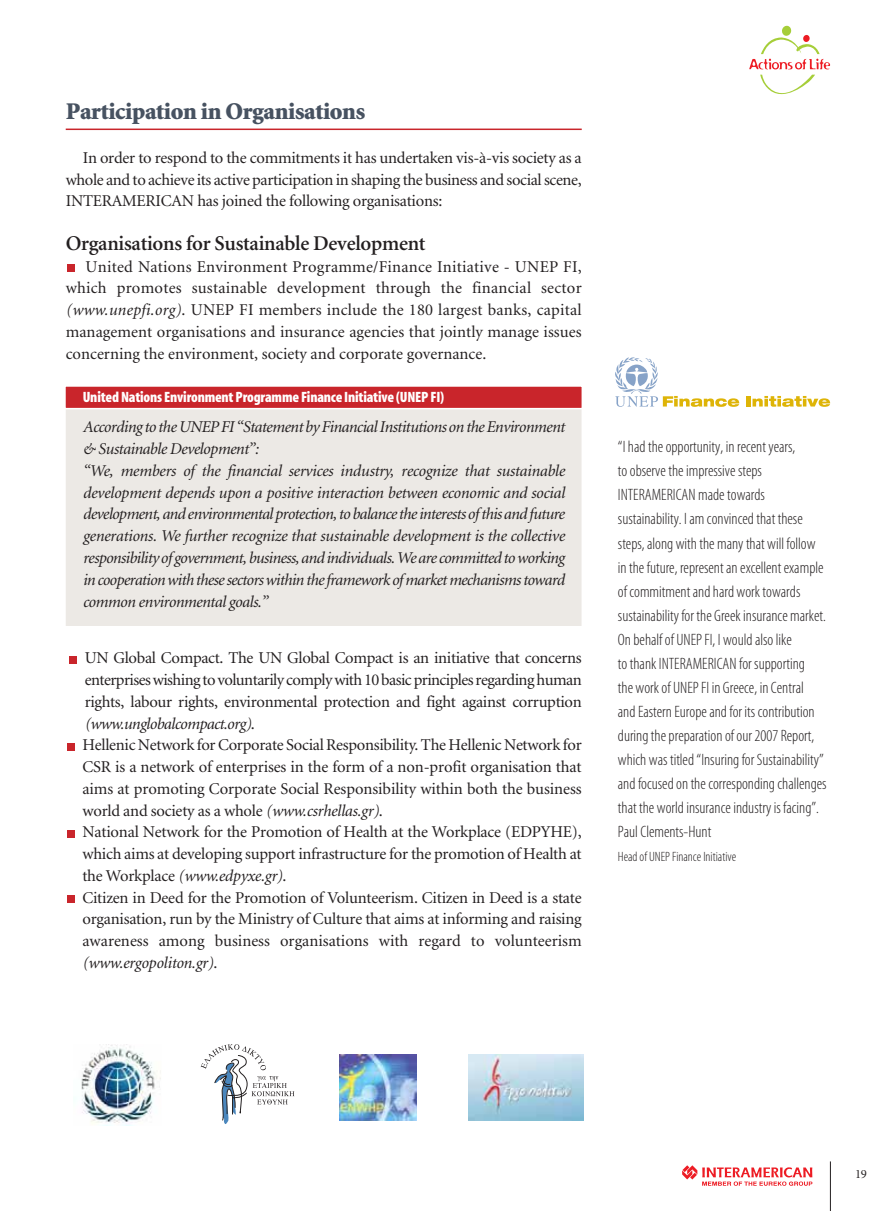
<style>
.page{position:relative;width:893px;height:1211px;background:#fff}
.page>*{position:absolute;margin:0;border:0;box-sizing:border-box;transform-origin:0 0}
.t1{font:900 24px "Minion Greek";letter-spacing:-.015em;color:#475261}
.t2{font:600 21px "Minion Greek";letter-spacing:-.015em;color:#231f20}
.t3{font:16.5px/21.8px "Minion Greek";letter-spacing:-.015em;color:#231f20;text-align:justify}
.t4{font:300 16.5px/24px "Myriad Condensed Greek";color:#231f20}
.t5{font:italic 16.5px/21.8px "Minion Greek";letter-spacing:-.03em;color:#231f20}
.t6{font:700 15px "Myriad Condensed Greek";letter-spacing:-.015em;color:#fff}
.t7{font:300 13.5px "Myriad Condensed Greek";color:#231f20}
.t8{font:12.6px "Minion Greek";color:#231f20}
.s1{font-style:italic}
</style>
<div class="page">
<div style="left:65px;top:390px;width:517px;height:236px;background:#ece9e5"></div>
<div style="left:64px;top:389px;width:519px;height:238px;border:2px solid #fff"></div>
<div style="left:65px;top:386px;width:517px;height:22px;background:#c9252b"></div>
<div style="left:64px;top:385px;width:519px;height:24px;border:2px solid #fff"></div>
<hr style="left:66px;top:129px;width:515px;height:1px;background:#c9252b">
<div style="left:67px;top:895px;width:7px;height:7px;background:#c9252b"></div>
<div style="left:67px;top:830px;width:7px;height:7px;background:#c9252b"></div>
<div style="left:67px;top:743px;width:7px;height:7px;background:#c9252b"></div>
<div style="left:70px;top:656px;width:7px;height:7px;background:#c9252b"></div>
<div style="left:67px;top:264px;width:7px;height:8px;background:#c9252b"></div>
<svg style="left:749px;top:26px;width:81px;height:69px"></svg>
<svg style="left:615px;top:357px;width:215px;height:50px"></svg>
<hr style="left:830px;top:1161px;width:1px;height:49px;background:#231f20">
<svg style="left:682px;top:1165px;width:130px;height:20px"></svg>
<svg style="left:201px;top:1044px;width:93px;height:80px"></svg>
<img style="left:81px;top:1045px;width:80px;height:80px">
<img style="left:468px;top:1054px;width:115px;height:66px">
<img style="left:340px;top:1055px;width:76px;height:65px">
<h1 class="t1" style="left:66px;top:102px;width:301px">Participation in Organisations</h1>
<p class="t3" style="left:66px;top:148px;width:517px;text-indent:17px">In order to respond to the commitments it has undertaken vis-à-vis society as a whole and to achieve its active participation in shaping the business and social scene, INTERAMERICAN has joined the following organisations:</p>
<p class="t2" style="left:66px;top:234px;width:361px">Organisations for Sustainable Development</p>
<p class="t3" style="left:66px;top:256px;width:517px;text-indent:20px">United Nations Environment Programme/Finance Initiative - UNEP FI, which promotes sustainable development through the financial sector <span class="s1">(www.unepfi.org)</span>. UNEP FI members include the 180 largest banks, capital management organisations and insurance agencies that jointly manage issues concerning the environment, society and corporate governance.</p>
<p class="t6" style="left:83px;top:390px;width:363px">United Nations Environment Programme Finance Initiative (UNEP FI)</p>
<p class="t5" style="left:83px;top:417px;width:483px">According to the UNEP FI “Statement by Financial Institutions on the Environment &amp; Sustainable Development”:<br>“We, members of the financial services industry, recognize that sustainable development depends upon a positive interaction between economic and social development, and environmental protection, to balance the interests of this and future generations. We further recognize that sustainable development is the collective responsibility of government, business, and individuals. We are committed to working in cooperation with these sectors within the framework of market mechanisms toward common environmental goals.”</p>
<p class="t3" style="left:82px;top:648px;width:501px;text-align:left">UN Global Compact. The UN Global Compact is an initiative that concerns enterprises wishing to voluntarily comply with 10 basic principles regarding human rights, labour rights, environmental protection and fight against corruption <span class="s1">(www.unglobalcompact.org)</span>.<br>Hellenic Network for Corporate Social Responsibility. The Hellenic Network for CSR is a network of enterprises in the form of a non-profit organisation that aims at promoting Corporate Social Responsibility within both the business world and society as a whole <span class="s1">(www.csrhellas.gr)</span>.<br>National Network for the Promotion of Health at the Workplace (EDPYHE), which aims at developing support infrastructure for the promotion of Health at the Workplace <span class="s1">(www.edpyxe.gr)</span>.<br>Citizen in Deed for the Promotion of Volunteerism. Citizen in Deed is a state organisation, run by the Ministry of Culture that aims at informing and raising awareness among business organisations with regard to volunteerism <span class="s1">(www.ergopoliton.gr)</span>.</p>
<p class="t4" style="left:618px;top:437px;width:210px">“I had the opportunity, in recent years,<br>to observe the impressive steps INTERAMERICAN made towards sustainability. I am convinced that these steps, along with the many that will follow in the future, represent an excellent example of commitment and hard work towards sustainability for the Greek insurance market.<br>On behalf of UNEP FI, I would also like<br>to thank INTERAMERICAN for supporting<br>the work of UNEP FI in Greece, in Central<br>and Eastern Europe and for its contribution during the preparation of our 2007 Report, which was titled “Insuring for Sustainability” and focused on the corresponding challenges that the world insurance industry is facing”.<br>Paul Clements-Hunt</p>
<p class="t7" style="left:618px;top:851px;width:120px">Head of UNEP Finance Initiative</p>
<p class="t8" style="left:855px;top:1168px;width:13px">19</p>
</div>
